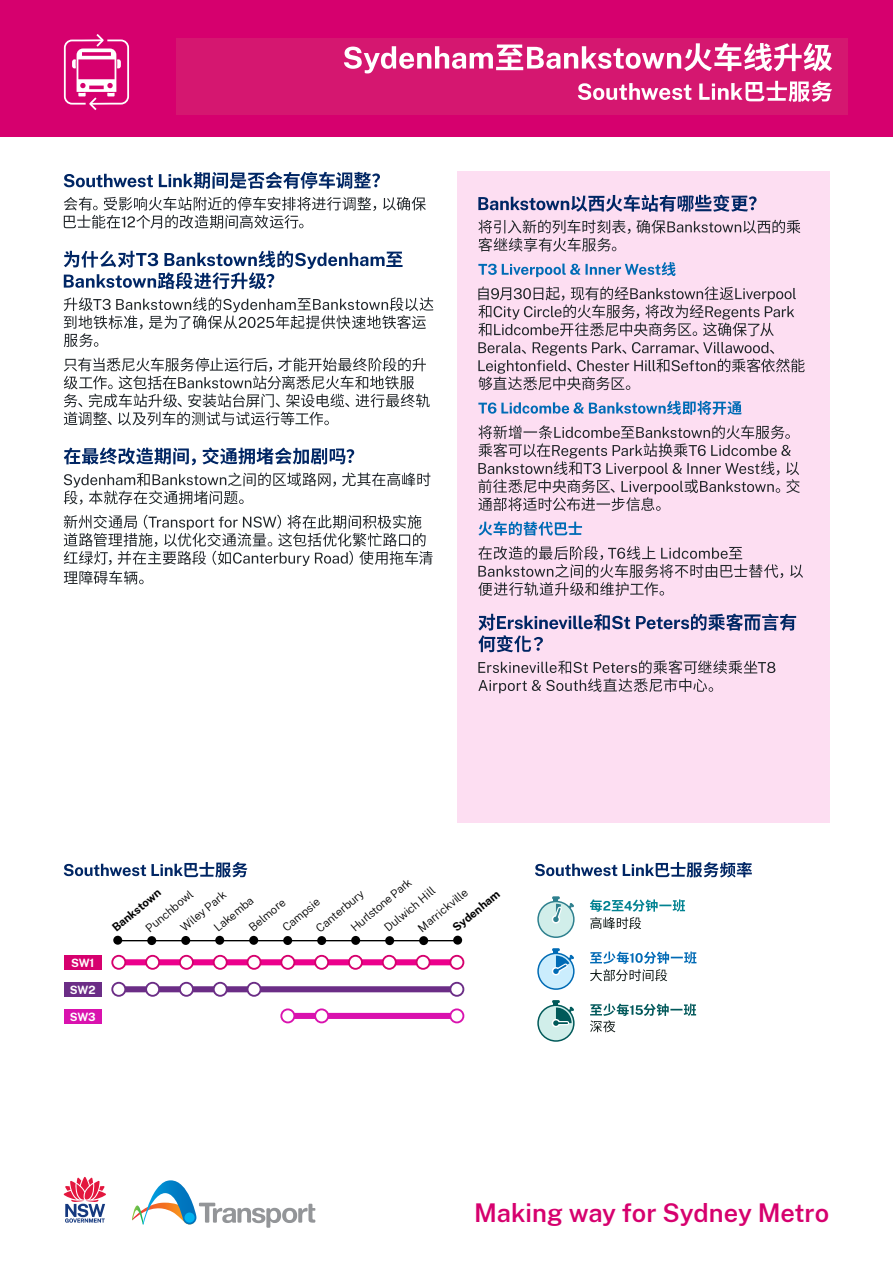
<style>
.page{position:relative;width:893px;height:1263px;background:#fff}
.page>*{position:absolute;margin:0;border:0;box-sizing:border-box;transform-origin:0 0}
.t1{font:600 25.35px "Public Sans NSW";color:#d6006e}
.t2{font:300 11.25px "Public Sans NSW";color:#000}
.t3{font:700 11.25px "Public Sans NSW";color:#000}
.t4{font:700 11.25px "Public Sans NSW";letter-spacing:-.01em;color:#fff}
</style>
<div class="page">
<svg style="left:64px;top:172px;width:316px;height:17px"></svg>
<svg style="left:64px;top:197px;width:362px;height:32px"></svg>
<svg style="left:64px;top:251px;width:339px;height:38px"></svg>
<svg style="left:64px;top:297px;width:369px;height:50px"></svg>
<svg style="left:64px;top:358px;width:366px;height:67px"></svg>
<svg style="left:64px;top:447px;width:290px;height:18px"></svg>
<svg style="left:64px;top:472px;width:366px;height:33px"></svg>
<svg style="left:64px;top:515px;width:369px;height:69px"></svg>
<div style="left:457px;top:172px;width:372px;height:651px;background:#fddef2"></div>
<svg style="left:478px;top:195px;width:279px;height:17px"></svg>
<svg style="left:478px;top:220px;width:322px;height:32px"></svg>
<svg style="left:478px;top:262px;width:198px;height:15px"></svg>
<svg style="left:478px;top:286px;width:318px;height:50px"></svg>
<svg style="left:478px;top:342px;width:327px;height:48px"></svg>
<svg style="left:478px;top:401px;width:264px;height:14px"></svg>
<svg style="left:478px;top:425px;width:322px;height:86px"></svg>
<svg style="left:478px;top:521px;width:104px;height:15px"></svg>
<svg style="left:478px;top:546px;width:325px;height:50px"></svg>
<svg style="left:478px;top:613px;width:318px;height:39px"></svg>
<svg style="left:478px;top:660px;width:297px;height:33px"></svg>
<div style="left:64px;top:955px;width:38px;height:15px;background:#d6006e"></div>
<div style="left:64px;top:1009px;width:38px;height:15px;background:#d912ae"></div>
<hr style="left:116px;top:940px;width:341px;height:1px;background:#000">
<div style="left:453px;top:936px;width:9px;height:9px;background:#000;border-radius:50%"></div>
<div style="left:113px;top:936px;width:9px;height:9px;background:#000;border-radius:50%"></div>
<div style="left:215px;top:936px;width:9px;height:9px;background:#000;border-radius:50%"></div>
<div style="left:249px;top:936px;width:9px;height:9px;background:#000;border-radius:50%"></div>
<div style="left:351px;top:936px;width:9px;height:9px;background:#000;border-radius:50%"></div>
<div style="left:181px;top:936px;width:9px;height:9px;background:#000;border-radius:50%"></div>
<div style="left:283px;top:936px;width:9px;height:9px;background:#000;border-radius:50%"></div>
<div style="left:317px;top:936px;width:9px;height:9px;background:#000;border-radius:50%"></div>
<div style="left:147px;top:936px;width:9px;height:9px;background:#000;border-radius:50%"></div>
<div style="left:419px;top:936px;width:9px;height:9px;background:#000;border-radius:50%"></div>
<div style="left:385px;top:936px;width:9px;height:9px;background:#000;border-radius:50%"></div>
<div style="left:64px;top:982px;width:38px;height:15px;background:#6b2d86"></div>
<svg style="left:64px;top:862px;width:184px;height:15px"></svg>
<div style="left:118px;top:959px;width:339px;height:6px;background:#ec008c"></div>
<div style="left:383px;top:956px;width:13px;height:13px;background:#fff;border-radius:50%"></div>
<div style="left:382px;top:955px;width:15px;height:15px;border:2px solid #d6006e;border-radius:50%"></div>
<div style="left:248px;top:956px;width:13px;height:13px;background:#fff;border-radius:50%"></div>
<div style="left:247px;top:955px;width:14px;height:15px;border:2px solid #d6006e;border-radius:50%"></div>
<div style="left:146px;top:956px;width:13px;height:13px;background:#fff;border-radius:50%"></div>
<div style="left:145px;top:955px;width:15px;height:15px;border:2px solid #d6006e;border-radius:50%"></div>
<div style="left:417px;top:956px;width:13px;height:13px;background:#fff;border-radius:50%"></div>
<div style="left:416px;top:955px;width:15px;height:15px;border:2px solid #d6006e;border-radius:50%"></div>
<div style="left:450px;top:956px;width:13px;height:13px;background:#fff;border-radius:50%"></div>
<div style="left:449px;top:955px;width:15px;height:15px;border:2px solid #d6006e;border-radius:50%"></div>
<div style="left:349px;top:956px;width:13px;height:13px;background:#fff;border-radius:50%"></div>
<div style="left:348px;top:955px;width:15px;height:15px;border:2px solid #d6006e;border-radius:50%"></div>
<div style="left:281px;top:956px;width:13px;height:13px;background:#fff;border-radius:50%"></div>
<div style="left:280px;top:955px;width:15px;height:15px;border:2px solid #d6006e;border-radius:50%"></div>
<div style="left:315px;top:956px;width:13px;height:13px;background:#fff;border-radius:50%"></div>
<div style="left:314px;top:955px;width:15px;height:15px;border:2px solid #d6006e;border-radius:50%"></div>
<div style="left:180px;top:956px;width:13px;height:13px;background:#fff;border-radius:50%"></div>
<div style="left:179px;top:955px;width:15px;height:15px;border:2px solid #d6006e;border-radius:50%"></div>
<div style="left:214px;top:956px;width:13px;height:13px;background:#fff;border-radius:50%"></div>
<div style="left:213px;top:955px;width:15px;height:15px;border:2px solid #d6006e;border-radius:50%"></div>
<div style="left:112px;top:956px;width:13px;height:13px;background:#fff;border-radius:50%"></div>
<div style="left:111px;top:955px;width:15px;height:15px;border:2px solid #d6006e;border-radius:50%"></div>
<div style="left:288px;top:1013px;width:169px;height:6px;background:#d912ae"></div>
<div style="left:450px;top:1009px;width:13px;height:13px;background:#fff;border-radius:50%"></div>
<div style="left:449px;top:1008px;width:15px;height:15px;border:2px solid #d912ae;border-radius:50%"></div>
<div style="left:315px;top:1009px;width:13px;height:13px;background:#fff;border-radius:50%"></div>
<div style="left:314px;top:1008px;width:15px;height:15px;border:2px solid #d912ae;border-radius:50%"></div>
<div style="left:281px;top:1009px;width:13px;height:13px;background:#fff;border-radius:50%"></div>
<div style="left:280px;top:1008px;width:15px;height:15px;border:2px solid #d912ae;border-radius:50%"></div>
<div style="left:118px;top:986px;width:339px;height:6px;background:#6b2d86"></div>
<div style="left:450px;top:983px;width:13px;height:13px;background:#fff;border-radius:50%"></div>
<div style="left:449px;top:982px;width:15px;height:15px;border:2px solid #6b2d86;border-radius:50%"></div>
<div style="left:214px;top:983px;width:13px;height:13px;background:#fff;border-radius:50%"></div>
<div style="left:213px;top:982px;width:15px;height:15px;border:2px solid #6b2d86;border-radius:50%"></div>
<div style="left:248px;top:983px;width:13px;height:13px;background:#fff;border-radius:50%"></div>
<div style="left:247px;top:982px;width:14px;height:15px;border:2px solid #6b2d86;border-radius:50%"></div>
<div style="left:180px;top:983px;width:13px;height:13px;background:#fff;border-radius:50%"></div>
<div style="left:179px;top:982px;width:15px;height:15px;border:2px solid #6b2d86;border-radius:50%"></div>
<div style="left:112px;top:983px;width:13px;height:13px;background:#fff;border-radius:50%"></div>
<div style="left:111px;top:982px;width:15px;height:15px;border:2px solid #6b2d86;border-radius:50%"></div>
<div style="left:146px;top:983px;width:13px;height:13px;background:#fff;border-radius:50%"></div>
<div style="left:145px;top:982px;width:15px;height:15px;border:2px solid #6b2d86;border-radius:50%"></div>
<svg style="left:590px;top:1003px;width:106px;height:29px"></svg>
<svg style="left:590px;top:951px;width:106px;height:30px"></svg>
<svg style="left:590px;top:899px;width:95px;height:30px"></svg>
<svg style="left:535px;top:862px;width:217px;height:15px"></svg>
<svg style="left:537px;top:896px;width:38px;height:42px"></svg>
<svg style="left:537px;top:948px;width:38px;height:42px"></svg>
<svg style="left:537px;top:1000px;width:38px;height:42px"></svg>
<div style="left:0;top:0;width:893px;height:136px;background:#d6006e"></div>
<svg style="left:64px;top:34px;width:65px;height:76px"></svg>
<svg style="left:132px;top:1180px;width:183px;height:48px"></svg>
<div style="left:184px;top:1212px;width:11px;height:11px;background:#00b3f0;border-radius:50%"></div>
<svg style="left:64px;top:1177px;width:42px;height:46px"></svg>
<div style="left:176px;top:39px;width:672px;height:76px;background:#d51770"></div>
<svg style="left:578px;top:81px;width:254px;height:21px"></svg>
<svg style="left:344px;top:43px;width:488px;height:30px"></svg>
<p class="t4" style="left:71px;top:954px;width:25px">SW1</p>
<p class="t4" style="left:70px;top:981px;width:27px">SW2</p>
<p class="t4" style="left:70px;top:1008px;width:28px">SW3</p>
<p class="t2" style="left:347px;top:922px;width:77px;rotate:-40deg">Hurlstone Park</p>
<p class="t2" style="left:381px;top:923px;width:64px;rotate:-40deg">Dulwich Hill</p>
<p class="t2" style="left:414px;top:923px;width:63px;rotate:-40deg">Marrickville</p>
<p class="t2" style="left:142px;top:923px;width:59px;rotate:-40deg">Punchbowl</p>
<p class="t3" style="left:108px;top:923px;width:61px;rotate:-40deg">Bankstown</p>
<p class="t2" style="left:177px;top:923px;width:57px;rotate:-40deg">Wiley Park</p>
<p class="t2" style="left:312px;top:923px;width:60px;rotate:-40deg">Canterbury</p>
<p class="t3" style="left:449px;top:922px;width:59px;rotate:-40deg">Sydenham</p>
<p class="t2" style="left:210px;top:923px;width:49px;rotate:-40deg">Lakemba</p>
<p class="t2" style="left:279px;top:923px;width:46px;rotate:-40deg">Campsie</p>
<p class="t2" style="left:245px;top:922px;width:45px;rotate:-40deg">Belmore</p>
<h1 class="t1" style="left:474px;top:1194px;width:357px">Making way for Sydney Metro</h1>
</div>
